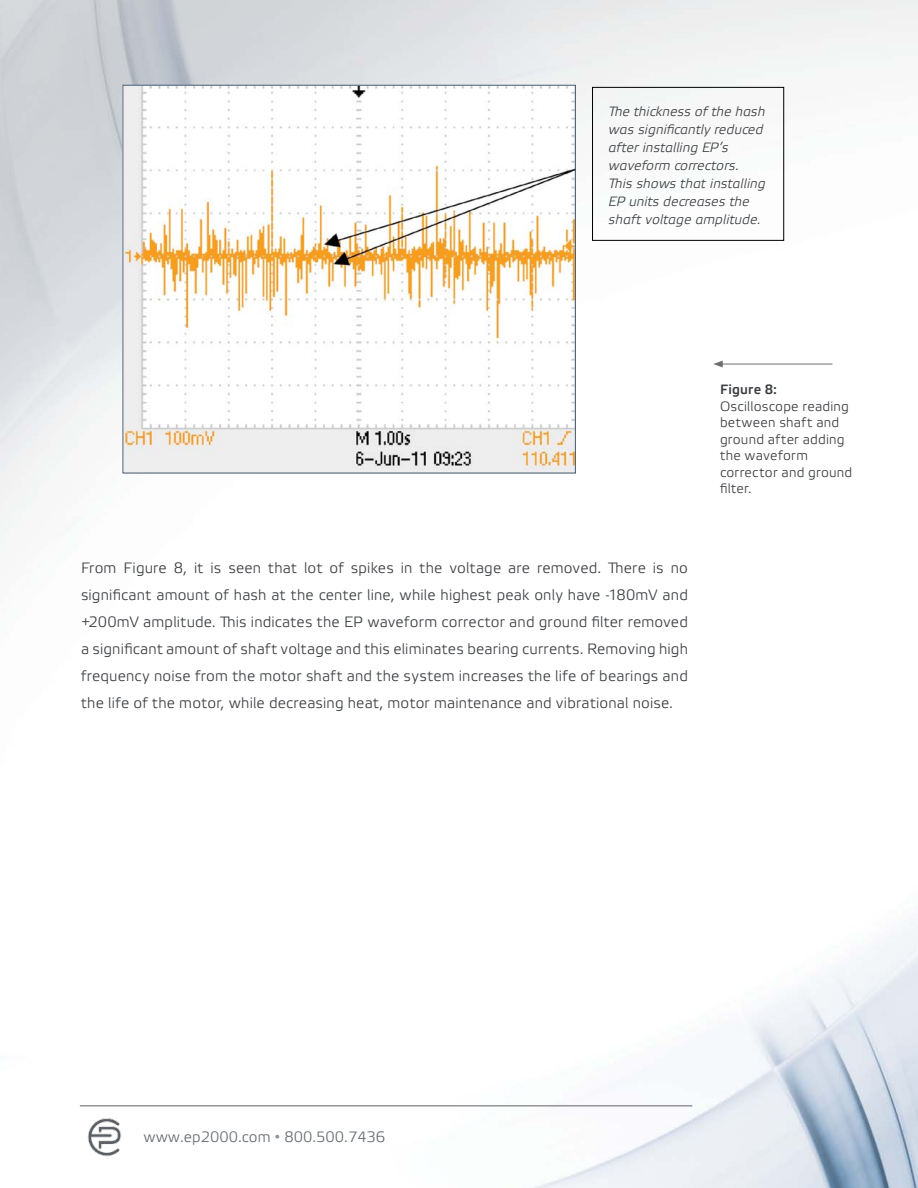
<style>
.page{position:relative;width:918px;height:1188px;background:#fff}
.page>*{position:absolute;margin:0;border:0;box-sizing:border-box;transform-origin:0 0}
.t1{font:15px/27px "Elektra Light Pro";letter-spacing:.01em;color:#3c3e42;text-align:justify}
.t2{font:15px "Elektra Light Pro";color:#666c71}
.t3{font:italic 13.5px/18px "Elektra Light Pro";letter-spacing:.01em;color:#3c3e42}
.t4{font:13.5px/16.5px "Elektra Light Pro";letter-spacing:.015em;color:#3c3e42}
.t5{font:700 13.5px "Elektra Light Pro";letter-spacing:.01em;color:#3c3e42}
.s1{font-family:"Arial";color:#8a9297}
</style>
<div class="page">
<img style="left:0;top:0;width:918px;height:1188px">
<hr style="left:80px;top:1105px;width:612px;height:2px;background:#939598">
<img style="left:81px;top:1117px;width:44px;height:41px">
<img style="left:125px;top:87px;width:449px;height:384px">
<hr style="left:720px;top:364px;width:113px;height:1px;background:#6d6e71">
<svg style="left:713px;top:361px;width:10px;height:6px"></svg>
<div style="left:592px;top:87px;width:192px;height:154px;border:1px solid #000"></div>
<p class="t3" style="left:609px;top:102px;width:159px">The thickness of the hash was significantly reduced after installing EP’s waveform correctors.<br>This shows that installing<br>EP units decreases the shaft voltage amplitude.</p>
<p class="t1" style="left:81px;top:555px;width:609px">From Figure 8, it is seen that lot of spikes in the voltage are removed. There is no significant amount of hash at the center line, while highest peak only have -180mV and +200mV amplitude. This indicates the EP waveform corrector and ground filter removed a significant amount of shaft voltage and this eliminates bearing currents. Removing high frequency noise from the motor shaft and the system increases the life of bearings and the life of the motor, while decreasing heat, motor maintenance and vibrational noise.</p>
<p class="t5" style="left:720px;top:382px;width:59px">Figure 8:</p>
<p class="t4" style="left:720px;top:398px;width:134px">Oscilloscope reading between shaft and ground after adding the waveform corrector and ground filter.</p>
<p class="t2" style="left:144px;top:1129px;width:243px">www.ep2000.com <span class="s1">•</span> 800.500.7436</p>
</div>
